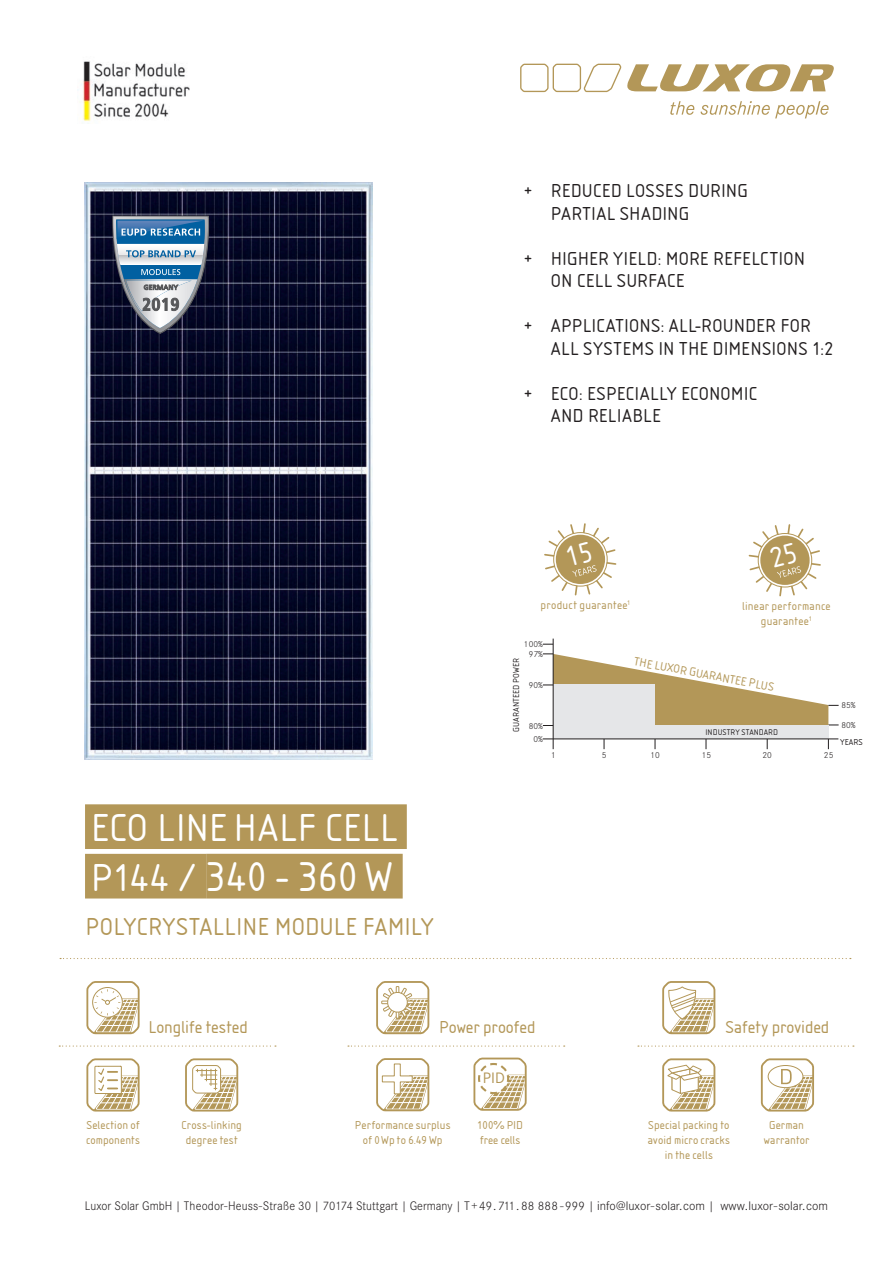
<style>
.page{position:relative;width:893px;height:1263px;background:#fff}
.page>*{position:absolute;margin:0;border:0;box-sizing:border-box;transform-origin:0 0}
.t1{font:43.35px "Isonorm D";letter-spacing:.02em;color:#fff}
.t2{font:40.5px "Isonorm D";letter-spacing:.015em;color:#fff}
.t3{font:25.5px "Isonorm D";letter-spacing:.01em;color:#b39758}
.t4{font:19.5px/22.5px "Isonorm D";letter-spacing:.015em;color:#231f20}
.t5{font:18px "Isonorm D";color:#b39758}
.t6{font:15.75px "Corporate S";color:#b39758}
.t7{font:300 12.9px "Corporate S";color:#231f20;scale:.95 1}
.t8{font:12.45px "Isonorm D";color:#b39758}
.t9{font:12px/15px "Isonorm D";letter-spacing:.015em;color:#b39758;text-align:center}
.t10{font:300 9px "Corporate S";letter-spacing:.01em;color:#231f20}
.t11{font:9px "Isonorm D";letter-spacing:.01em;color:#231f20}
.t12{font:8.55px "Isonorm D";letter-spacing:.01em;color:#231f20}
.s1{font-size:40.5px}
.s2{font-size:12.75px}
</style>
<div class="page">
<svg style="left:59px;top:1045px;width:217px;height:1px"></svg>
<svg style="left:86px;top:981px;width:54px;height:54px"></svg>
<svg style="left:185px;top:1058px;width:54px;height:54px"></svg>
<svg style="left:86px;top:1058px;width:54px;height:54px"></svg>
<svg style="left:638px;top:1045px;width:216px;height:2px"></svg>
<svg style="left:662px;top:981px;width:54px;height:54px"></svg>
<svg style="left:662px;top:1058px;width:54px;height:54px"></svg>
<svg style="left:760px;top:1058px;width:54px;height:54px"></svg>
<svg style="left:348px;top:1045px;width:217px;height:2px"></svg>
<svg style="left:376px;top:981px;width:54px;height:54px"></svg>
<svg style="left:376px;top:1058px;width:54px;height:54px"></svg>
<img style="left:85px;top:182px;width:287px;height:577px">
<div style="left:85px;top:804px;width:322px;height:45px;background:#b39758"></div>
<div style="left:85px;top:854px;width:121px;height:44px;background:#b39758"></div>
<div style="left:206px;top:854px;width:197px;height:44px;background:#b39758"></div>
<svg style="left:60px;top:958px;width:791px;height:1px"></svg>
<svg style="left:520px;top:64px;width:101px;height:28px"></svg>
<svg style="left:670px;top:101px;width:24px;height:14px"></svg>
<svg style="left:701px;top:101px;width:128px;height:17px"></svg>
<svg style="left:627px;top:64px;width:207px;height:27px"></svg>
<div style="left:553px;top:685px;width:102px;height:54px;background:#e5e6e8"></div>
<hr style="left:553px;top:639px;width:1px;height:110px;background:#231f20">
<svg style="left:543px;top:654px;width:296px;height:73px"></svg>
<div style="left:652px;top:725px;width:177px;height:14px;background:#e5e6e8"></div>
<hr style="left:543px;top:739px;width:295px;height:1px;background:#231f20">
<img style="left:81px;top:61px;width:108px;height:61px">
<svg style="left:112px;top:216px;width:97px;height:118px"></svg>
<svg style="left:473px;top:1057px;width:54px;height:54px"></svg>
<svg style="left:544px;top:523px;width:73px;height:73px"></svg>
<svg style="left:748px;top:524px;width:73px;height:73px"></svg>
<h3 class="t4" style="left:551px;top:180px;width:198px;text-indent:-27px">+ REDUCED LOSSES DURING<br>PARTIAL SHADING</h3>
<h3 class="t4" style="left:551px;top:247px;width:256px;text-indent:-27px">+ HIGHER YIELD: MORE REFELCTION<br>ON CELL SURFACE</h3>
<h3 class="t4" style="left:551px;top:315px;width:284px;text-indent:-27px">+ APPLICATIONS: ALL-ROUNDER FOR<br>ALL SYSTEMS IN THE DIMENSIONS 1:2</h3>
<h3 class="t4" style="left:551px;top:382px;width:207px;text-indent:-27px">+ ECO: ESPECIALLY ECONOMIC<br>AND RELIABLE</h3>
<p class="t9" style="left:541px;top:597px;width:91px">product guarantee<sup>1</sup></p>
<p class="t9" style="left:742px;top:598px;width:90px">linear performance guarantee<sup>1</sup></p>
<p class="t8" style="left:636px;top:654px;width:144px;rotate:11deg">THE LUXOR GUARANTEE PLUS</p>
<p class="t10" style="left:524px;top:638px;width:21px">100%</p>
<p class="t10" style="left:529px;top:647px;width:16px">97%</p>
<p class="t11" style="left:511px;top:732px;width:75px;rotate:-90deg">GUARANTEED POWER</p>
<p class="t10" style="left:529px;top:679px;width:16px">90%</p>
<p class="t10" style="left:529px;top:719px;width:16px">80%</p>
<p class="t12" style="left:705px;top:728px;width:74px">INDUSTRY STANDARD</p>
<p class="t10" style="left:533px;top:733px;width:11px">0%</p>
<p class="t10" style="left:841px;top:699px;width:16px">85%</p>
<p class="t10" style="left:841px;top:719px;width:16px">80%</p>
<p class="t11" style="left:840px;top:737px;width:24px">YEARS</p>
<h2 class="t2" style="left:91px;top:805px;width:308px">ECO LINE HALF CELL</h2>
<h1 class="t1" style="left:91px;top:852px;width:303px"><span class="s1">P144 /</span> 340 - 360 W</h1>
<h3 class="t3" style="left:86px;top:912px;width:350px">POLYCRYSTALLINE MODULE FAMILY</h3>
<p class="t10" style="left:551px;top:748px;width:6px">1</p>
<p class="t10" style="left:602px;top:748px;width:6px">5</p>
<p class="t10" style="left:650px;top:748px;width:11px">10</p>
<p class="t10" style="left:702px;top:748px;width:11px">15</p>
<p class="t10" style="left:762px;top:748px;width:11px">20</p>
<p class="t10" style="left:824px;top:748px;width:11px">25</p>
<h3 class="t5" style="left:149px;top:1017px;width:101px">Longlife tested</h3>
<h3 class="t5" style="left:439px;top:1017px;width:98px">Power proofed</h3>
<h3 class="t5" style="left:725px;top:1017px;width:105px">Safety provided</h3>
<h3 class="t6" style="left:483px;top:1066px;width:24px">PID</h3>
<p class="t9" style="left:477px;top:1117px;width:47px;text-align:left">100% PID free cells</p>
<p class="t9" style="left:86px;top:1117px;width:56px;text-align:left">Selection of components</p>
<p class="t9" style="left:648px;top:1117px;width:84px">Special packing to avoid micro cracks in the cells</p>
<p class="t9" style="left:764px;top:1117px;width:47px">German warrantor</p>
<p class="t9" style="left:181px;top:1117px;width:62px">Cross-linking degree test</p>
<p class="t9" style="left:355px;top:1117px;width:97px">Performance surplus of 0Wp to 6.49 Wp</p>
<p class="t7" style="left:85px;top:1196px;width:784px">Luxor Solar GmbH | Theodor-Heuss-Straße 30 | <span class="s2">70174</span> Stuttgart | Germany | T+<span class="s2">49.711.88 888 -999</span> | info@luxor-solar.com | www.luxor-solar.com</p>
</div>
